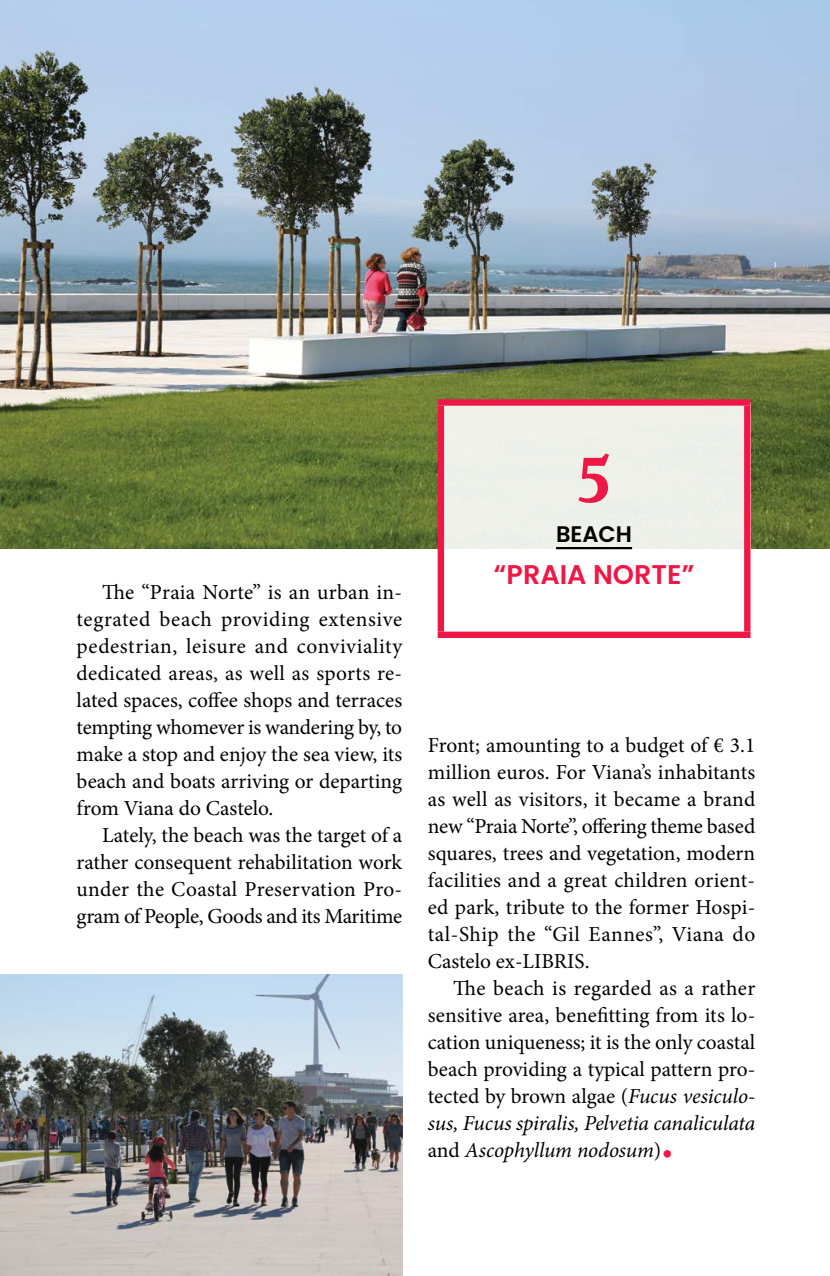
<style>
.page{position:relative;width:830px;height:1276px;background:#fff}
.page>*{position:absolute;margin:0;border:0;box-sizing:border-box;transform-origin:0 0}
.t1{font:700 63px "Volkhov";color:#ed1846}
.t2{font:700 49.5px "Minion Pro";color:#ed1846}
.t3{font:600 27px "Poppins";color:#ed1846}
.t4{font:600 22.5px "Poppins";color:#000}
.t5{font:21.38px/27px "Minion Pro";color:#000;text-align:justify}
.s1{font-style:italic}
</style>
<div class="page">
<img style="left:0;top:974px;width:402px;height:302px">
<img style="left:0;top:0;width:829px;height:548px">
<div style="left:437px;top:403px;width:313px;height:232px;background:linear-gradient(to right,#f5f6f1,#f4f5f1)"></div>
<div style="left:437px;top:399px;width:313px;height:7px;background:#ed1846"></div>
<div style="left:437px;top:406px;width:7px;height:225px;background:#ed1846"></div>
<svg style="left:743px;top:406px;width:7px;height:225px;background:#ee3b61"></svg>
<div style="left:437px;top:631px;width:313px;height:7px;background:#ed1846"></div>
<hr style="left:555px;top:547px;width:76px;height:2px;background:#000">
<p class="t5" style="left:77px;top:578px;width:327px;text-indent:26px">The “Praia Norte” is an urban in&shy;tegrated beach providing extensive pedestrian, leisure and conviviality dedicated areas, as well as sports re&shy;lated spaces, coffee shops and terraces tempting whomever is wandering by, to make a stop and enjoy the sea view, its beach and boats arriving or departing from Viana do Castelo.</p>
<p class="t5" style="left:77px;top:821px;width:327px;text-indent:26px">Lately, the beach was the target of a rather consequent rehabilitation work under the Coastal Preservation Pro&shy;gram of People, Goods and its Maritime</p>
<h1 class="t1" style="left:577px;top:443px;width:35px">5</h1>
<p class="t4" style="left:555px;top:521px;width:60px">BEACH</p>
<p class="t3" style="left:493px;top:558px;width:202px">“PRAIA NORTE”</p>
<p class="t5" style="left:427px;top:731px;width:329px">Front; amounting to a budget of € 3.1 million euros. For Viana’s inhabitants as well as visitors, it became a brand new “Praia Norte”, offering theme based squares, trees and vegetation, modern facilities and a great children orient&shy;ed park, tribute to the former Hospi&shy;tal-Ship the “Gil Eannes”, Viana do Castelo ex-LIBRIS.</p>
<p class="t5" style="left:427px;top:974px;width:329px;text-indent:26px">The beach is regarded as a rather sensitive area, benefitting from its lo&shy;cation uniqueness; it is the only coastal beach providing a typical pattern pro&shy;tected by brown algae (<span class="s1">Fucus vesiculo&shy;sus, Fucus spiralis, Pelvetia canaliculata </span>and <span class="s1">Ascophyllum nodosum</span>)</p>
<h2 class="t2" style="left:661px;top:1106px;width:14px">.</h2>
</div>
